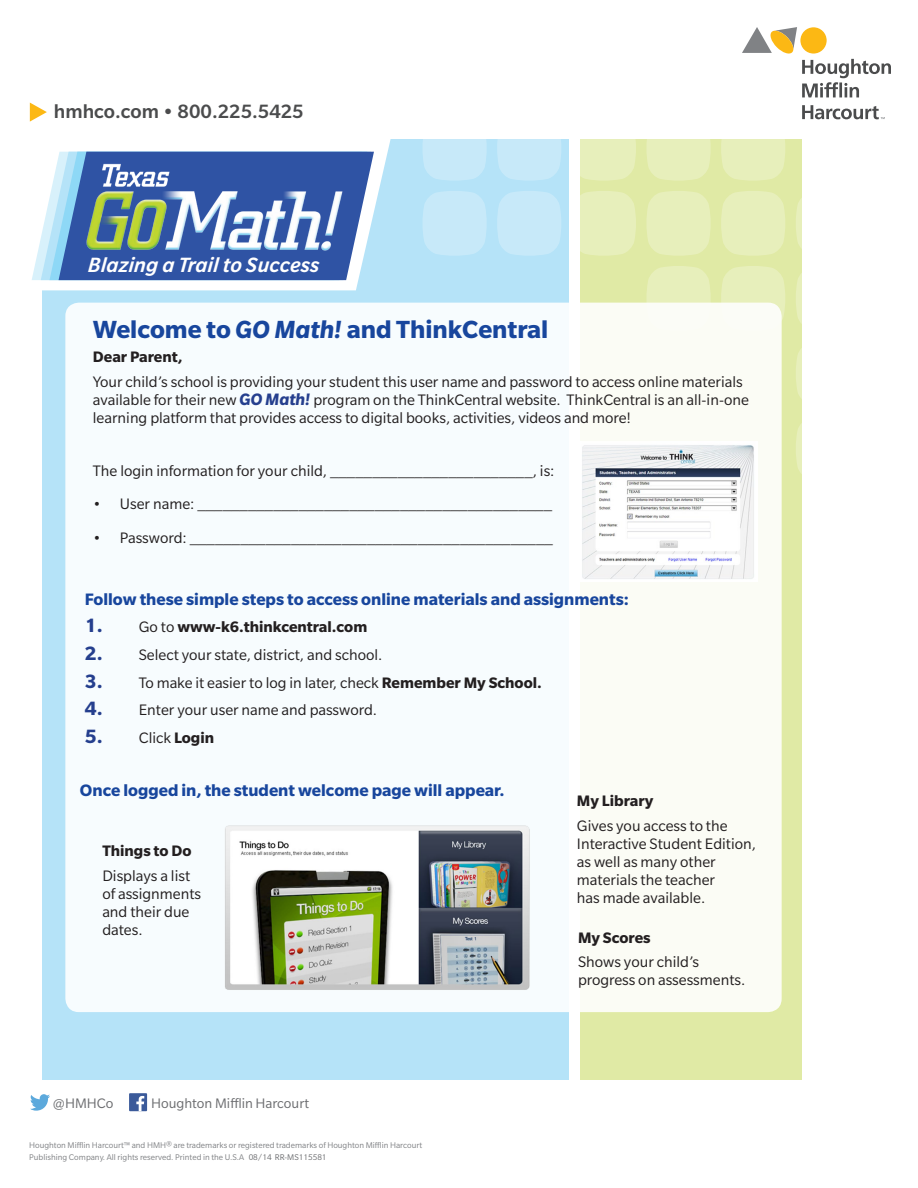
<style>
.page{position:relative;width:918px;height:1188px;background:#fff}
.page>*{position:absolute;margin:0;border:0;box-sizing:border-box;transform-origin:0 0}
.t1{font:700 27px "Slate Pro";color:#18469d}
.t2{font:italic 500 22.5px "Slate Pro";color:#fff}
.t3{font:500 21px "Slate Pro";color:#4b4c4d}
.t4{font:700 18px "Slate Pro";color:#18469d}
.t5{font:16.5px/18px "Slate Pro";color:#231f20}
.t6{font:700 16.5px "Slate Pro";color:#231f20}
.t7{font:15px "Slate Pro";color:#6c6d70}
.t8{font:9px/12px "Slate Pro";color:#808285}
.s1{font-style:italic}
.s2{font-weight:700;font-style:italic;font-size:18px;color:#253f8e}
.s3{font-size:21px;color:#253f8e}
.s4{font-weight:400}
.s5{font-weight:700;font-size:21px;color:#253f8e}
.s6{font-weight:700}
.s7{color:#6c6d70}
</style>
<div class="page">
<div style="left:581px;top:139px;width:221px;height:941px;background:#e0eaa5"></div>
<div style="left:42px;top:139px;width:526px;height:941px;background:#b5e3f8"></div>
<div style="left:65px;top:303px;width:717px;height:709px;background:#f7fcfe;border-radius:14px"></div>
<svg style="left:423px;top:139px;width:64px;height:41px;background:#c5e8f8"></svg>
<svg style="left:497px;top:139px;width:64px;height:41px;background:#c5e8f8"></svg>
<svg style="left:580px;top:139px;width:56px;height:42px;background:#e6eeb9"></svg>
<svg style="left:646px;top:139px;width:65px;height:42px;background:#e6eeb8"></svg>
<svg style="left:721px;top:139px;width:64px;height:42px;background:#e6eeb8"></svg>
<svg style="left:423px;top:191px;width:64px;height:65px;background:#c4e8f8"></svg>
<svg style="left:497px;top:191px;width:64px;height:65px;background:#c4e8f8"></svg>
<svg style="left:580px;top:190px;width:56px;height:66px;background:#e6eeb8"></svg>
<svg style="left:646px;top:191px;width:65px;height:65px;background:#e6eeb8"></svg>
<svg style="left:721px;top:191px;width:64px;height:65px;background:#e6eeb8"></svg>
<svg style="left:796px;top:198px;width:6px;height:51px"></svg>
<svg style="left:646px;top:266px;width:65px;height:37px;background:#e6eeb9"></svg>
<svg style="left:720px;top:266px;width:65px;height:65px"></svg>
<svg style="left:796px;top:273px;width:6px;height:51px"></svg>
<svg style="left:796px;top:348px;width:6px;height:51px"></svg>
<svg style="left:796px;top:423px;width:6px;height:51px"></svg>
<svg style="left:41px;top:139px;width:350px;height:151px;fill:#fff"></svg>
<svg style="left:32px;top:152px;width:342px;height:128px"></svg>
<img style="left:70px;top:154px;width:281px;height:112px">
<svg style="left:742px;top:27px;width:149px;height:70px"></svg>
<svg style="left:802px;top:105px;width:83px;height:14px"></svg>
<svg style="left:30px;top:1094px;width:20px;height:17px"></svg>
<div style="left:129px;top:1093px;width:18px;height:18px;background:#3b5a9a"></div>
<svg style="left:136px;top:1096px;width:8px;height:15px"></svg>
<svg style="left:30px;top:103px;width:17px;height:19px"></svg>
<img style="left:225px;top:825px;width:305px;height:165px">
<img style="left:582px;top:445px;width:172px;height:134px">
<p class="t3" style="left:54px;top:100px;width:251px">hmhco.com • 800.225.5425</p>
<h2 class="t2" style="left:88px;top:253px;width:236px">Blazing a Trailto Success</h2>
<h1 class="t1" style="left:93px;top:314px;width:457px">Welcome to <span class="s1">GO Math!</span> and ThinkCentral</h1>
<p class="t6" style="left:93px;top:348px;width:91px">Dear Parent,</p>
<p class="t5" style="left:93px;top:373px;width:657px">Your child’s school is providing your student this user name and password to access online materials available for their new <span class="s2">GO Math!</span> program on the ThinkCentral website. ThinkCentral is an all-in-one learning platform that provides access to digital books, activities, videos and more!</p>
<p class="t5" style="left:93px;top:461px;width:463px">The login information for your child, ________________________, is:</p>
<p class="t5" style="left:93px;top:495px;width:461px">• User name: __________________________________________</p>
<p class="t5" style="left:93px;top:529px;width:461px">• Password: ___________________________________________</p>
<p class="t4" style="left:85px;top:590px;width:546px">Follow these simple steps to access online materials and assignments:</p>
<p class="t6" style="left:85px;top:618px;width:284px"><span class="s3">1.</span> <span class="s4">Go to</span> www-k6.thinkcentral.com</p>
<p class="t5" style="left:85px;top:646px;width:299px"><span class="s5">2.</span> Select your state, district, and school.</p>
<p class="t5" style="left:85px;top:673px;width:459px"><span class="s5">3.</span> To make it easier to log in later, check <span class="s6">Remember My School.</span></p>
<p class="t5" style="left:85px;top:701px;width:294px"><span class="s5">4.</span> Enter your user name and password.</p>
<p class="t5" style="left:85px;top:729px;width:131px"><span class="s5">5.</span> Click <span class="s6">Login</span></p>
<p class="t4" style="left:80px;top:780px;width:426px">Once logged in, the student welcome page will appear.</p>
<p class="t6" style="left:577px;top:792px;width:78px">My Library</p>
<p class="t5" style="left:577px;top:817px;width:181px">Gives you access to the<br>Interactive Student Edition, as well as many other materials the teacher<br>has made available.</p>
<p class="t6" style="left:578px;top:928px;width:74px">My Scores</p>
<p class="t5" style="left:578px;top:953px;width:169px">Shows your child’s progress on assessments.</p>
<p class="t6" style="left:102px;top:842px;width:91px">Things to Do</p>
<p class="t5" style="left:102px;top:867px;width:100px">Displays a list of assignments and their due dates.</p>
<p class="t7" style="left:53px;top:1095px;width:62px">@HMHCo</p>
<p class="t7" style="left:151px;top:1095px;width:160px">Houghton Mifflin Harcourt</p>
<p class="t8" style="left:29px;top:1139px;width:394px">Houghton Mifflin Harcourt™ and HMH® are trademarks or registered trademarks of Houghton Mifflin Harcourt<br>Publishing Company. All rights reserved. Printed in the U.S.A <span class="s7">08/14 RR-MS115581</span></p>
</div>
